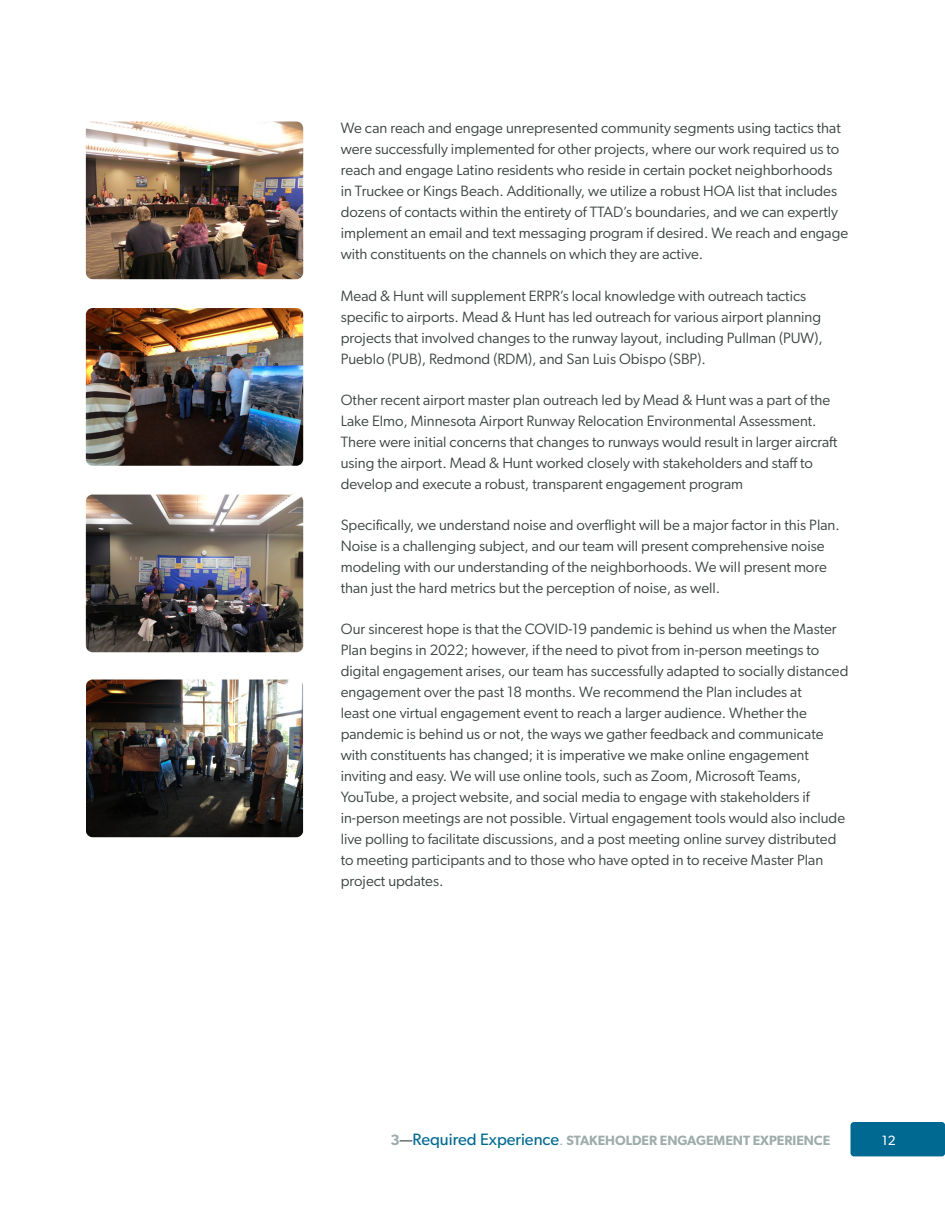
<style>
.page{position:relative;width:945px;height:1215px;background:#fff}
.page>*{position:absolute;margin:0;border:0;box-sizing:border-box;transform-origin:0 0}
.Body_Text{font:15px/21px "Gibson";color:#3b4543}
.Body_Text-2{font:600 13.5px "Gibson";color:#9eacaa}
.Page_Number{font:13.5px "Gibson";color:#fff}
.s1{font-size:15px}
.s2{font-weight:400;font-size:15px;color:#3b4543}
.s3{font-weight:400;font-size:16.5px;color:#006991}
.s4{font-weight:400;font-size:15px}
</style>
<div class="page">
<div style="left:850px;top:1122px;width:95px;height:34px;background:#006991;border-radius:4px"></div>
<img style="left:86px;top:122px;width:217px;height:157px">
<img style="left:86px;top:308px;width:217px;height:158px">
<img style="left:86px;top:495px;width:217px;height:157px">
<img style="left:86px;top:680px;width:217px;height:157px">
<p class="Body_Text" style="left:341px;top:118px;width:509px">We can reach and engage unrepresented community segments using tactics that were successfully implemented for other projects, where our work required us to reach and engage Latino residents who reside in certain pocket neighborhoods<br>in Truckee or Kings Beach. Additionally, we utilize a robust HOA list that includes dozens of contacts within the entirety of TTAD’s boundaries, and we can expertly implement an email and text messaging program if desired. We reach and engage with constituents on the channels on which they are active.</p>
<p class="Body_Text" style="left:341px;top:285px;width:484px">Mead &amp; Hunt will supplement ERPR’s local knowledge with outreach tactics specific to airports. Mead &amp; Hunt has led outreach for various airport planning projects that involved changes to the runway layout, including Pullman (PUW), Pueblo (PUB), Redmond (RDM), and San Luis Obispo (SBP).</p>
<p class="Body_Text" style="left:341px;top:389px;width:498px">Other recent airport master plan outreach led by Mead &amp; Hunt was a part of the Lake Elmo, Minnesota Airport Runway Relocation Environmental Assessment.<br>There were initial concerns that changes to runways would result in larger aircraft using the airport. Mead &amp; Hunt worked closely with stakeholders and staff to develop and execute a robust, transparent engagement program</p>
<p class="Body_Text" style="left:341px;top:514px;width:501px">Specifically, we understand noise and overflight will be a major factor in this Plan.<br>Noise is a challenging subject, and our team will present comprehensive noise modeling with our understanding of the neighborhoods. We will present more than just the hard metrics but the perception of noise, as well.</p>
<p class="Body_Text" style="left:341px;top:619px;width:509px">Our sincerest hope is that the COVID-19 pandemic is behind us when the Master Plan begins in 2022; however, if the need to pivot from in-person meetings to digital engagement arises, our team has successfully adapted to socially distanced engagement over the past 18 months. We recommend the Plan includes at<br>least one virtual engagement event to reach a larger audience. Whether the pandemic is behind us or not, the ways we gather feedback and communicate with constituents has changed; it is imperative we make online engagement inviting and easy. We will use online tools, such as Zoom, Microsoft Teams, YouTube, a project website, and social media to engage with stakeholders if in-person meetings are not possible. Virtual engagement tools would also include live polling to facilitate discussions, and a post meeting online survey distributed to meeting participants and to those who have opted in to receive Master Plan project updates.</p>
<p class="Body_Text-2" style="left:390px;top:1132px;width:441px"><span class="s1">3</span><span class="s2">—</span><span class="s3">Required Experience</span><span class="s4">.</span> STAKEHOLDER ENGAGEMENT EXPERIENCE</p>
<p class="Page_Number" style="left:882px;top:1132px;width:15px">12</p>
</div>
